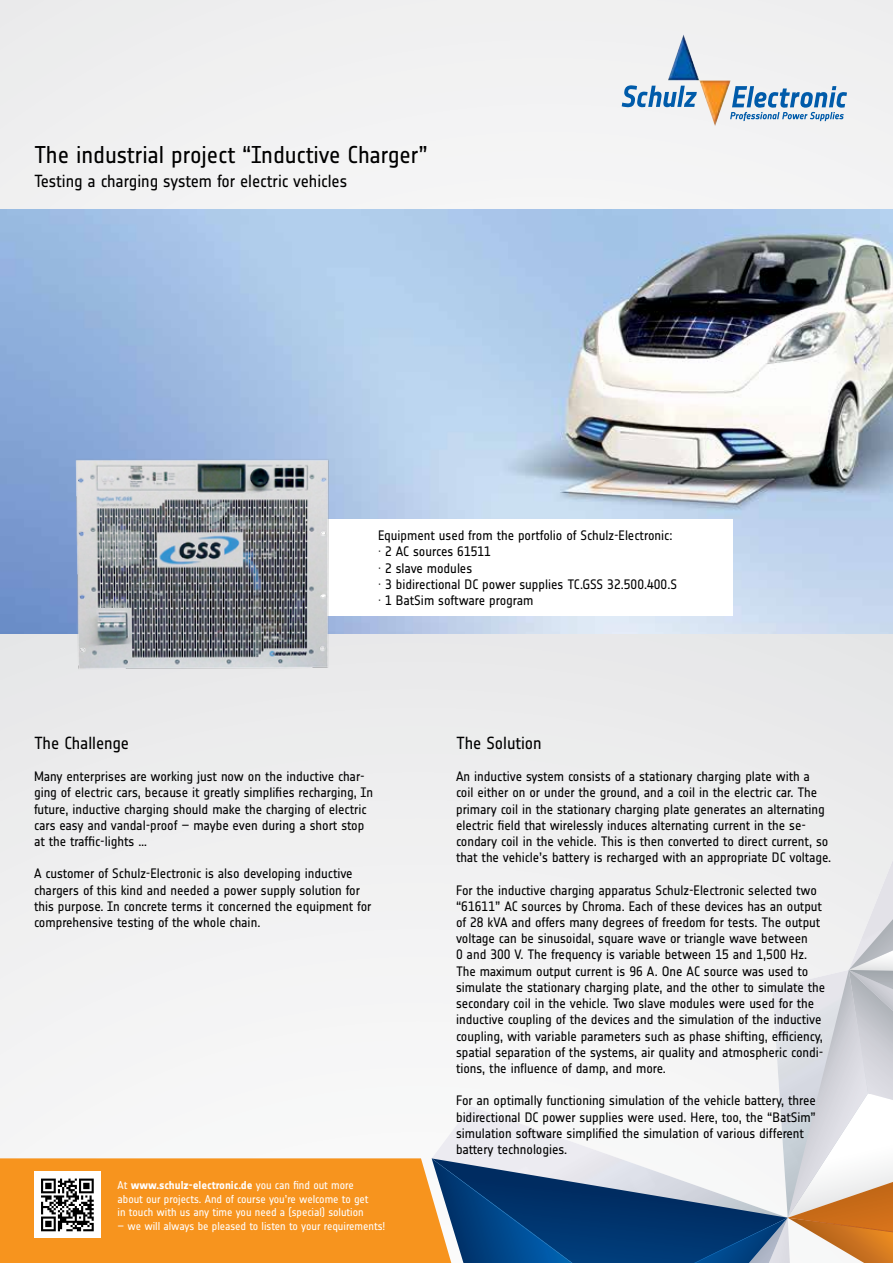
<style>
.page{position:relative;width:893px;height:1263px;background:#fff}
.page>*{position:absolute;margin:0;border:0;box-sizing:border-box;transform-origin:0 0}
.t1{font:23.85px "Notes Regular Tf";letter-spacing:-.005em;color:#000}
.t2{font:17.25px "Notes Regular Tf";letter-spacing:-.005em;color:#000}
.t3{font:13.5px/16.2px "Notes Regular Tf";letter-spacing:-.005em;color:#000}
.t4{font:11.25px/13.5px "Notes Regular Tf";letter-spacing:-.005em;color:#fff}
.t5{font:11.25px "Notes Bold Tf";letter-spacing:-.005em;color:#fff}
.s1{font-family:"Notes Regular Tf"}
</style>
<div class="page">
<div style="left:0;top:634px;width:893px;height:512px;background:#eeeeef"></div>
<img style="left:772px;top:859px;width:121px;height:60px">
<svg style="left:432px;top:919px;width:461px;height:344px"></svg>
<div style="left:0;top:0;width:893px;height:209px;background:#f1f1f2"></div>
<div style="left:0;top:1158px;width:451px;height:105px;background:#f7941e"></div>
<img style="left:0;top:209px;width:893px;height:425px">
<div style="left:34px;top:1171px;width:67px;height:67px;background:#fff"></div>
<svg style="left:41px;top:1178px;width:53px;height:53px"></svg>
<img style="left:668px;top:34px;width:63px;height:92px">
<svg style="left:622px;top:85px;width:75px;height:22px"></svg>
<svg style="left:730px;top:86px;width:117px;height:35px"></svg>
<div style="left:200px;top:519px;width:533px;height:97px;background:#fff"></div>
<img style="left:74px;top:456px;width:258px;height:216px">
<h1 class="t1" style="left:34px;top:142px;width:395px">The industrial project “Inductive Charger”</h1>
<p class="t2" style="left:34px;top:172px;width:315px">Testing a charging system for electric vehicles</p>
<p class="t3" style="left:378px;top:528px;width:301px">Equipment used from the portfolio of Schulz-Electronic: · 2 AC sources 61511<br>· 2 slave modules<br>· 3 bidirectional DC power supplies TC.GSS 32.500.400.S · 1 BatSim software program</p>
<p class="t2" style="left:34px;top:734px;width:97px">The Challenge</p>
<p class="t3" style="left:34px;top:769px;width:341px">Many enterprises are working just now on the inductive char&shy;ging of electric cars, because it greatly simplifies recharging, In future, inductive charging should make the charging of electric cars easy and vandal-proof – maybe even during a short stop at the traffic-lights …</p>
<p class="t3" style="left:34px;top:866px;width:339px">A customer of Schulz-Electronic is also developing inductive chargers of this kind and needed a power supply solution for this purpose. In concrete terms it concerned the equipment for comprehensive testing of the whole chain.</p>
<p class="t5" style="left:118px;top:1179px;width:238px"><span class="s1">At</span> www.schulz-electronic.de <span class="s1">you can find out more</span></p>
<p class="t4" style="left:118px;top:1192px;width:252px">about our projects. And of course you’re welcome to get in touch with us any time you need a (special) solution</p>
<p class="t4" style="left:118px;top:1219px;width:269px">– we will always be pleased to listen to your requirements!</p>
<p class="t2" style="left:456px;top:734px;width:87px">The Solution</p>
<p class="t3" style="left:456px;top:769px;width:377px">An inductive system consists of a stationary charging plate with a<br>coil either on or under the ground, and a coil in the electric car. The primary coil in the stationary charging plate generates an alternating electric field that wirelessly induces alternating current in the se&shy;condary coil in the vehicle. This is then converted to direct current, so that the vehicle’s battery is recharged with an appropriate DC voltage.</p>
<p class="t3" style="left:456px;top:882px;width:371px">For the inductive charging apparatus Schulz-Electronic selected two “61611” AC sources by Chroma. Each of these devices has an output of 28 kVA and offers many degrees of freedom for tests. The output voltage can be sinusoidal, square wave or triangle wave between<br>0 and 300 V. The frequency is variable between 15 and 1,500 Hz.<br>The maximum output current is 96 A. One AC source was used to simulate the stationary charging plate, and the other to simulate the secondary coil in the vehicle. Two slave modules were used for the inductive coupling of the devices and the simulation of the inductive coupling, with variable parameters such as phase shifting, efficiency, spatial separation of the systems, air quality and atmospheric condi&shy;tions, the influence of damp, and more.</p>
<p class="t3" style="left:456px;top:1093px;width:361px">For an optimally functioning simulation of the vehicle battery, three bidirectional DC power supplies were used. Here, too, the “BatSim” simulation software simplified the simulation of various different battery technologies.</p>
</div>
